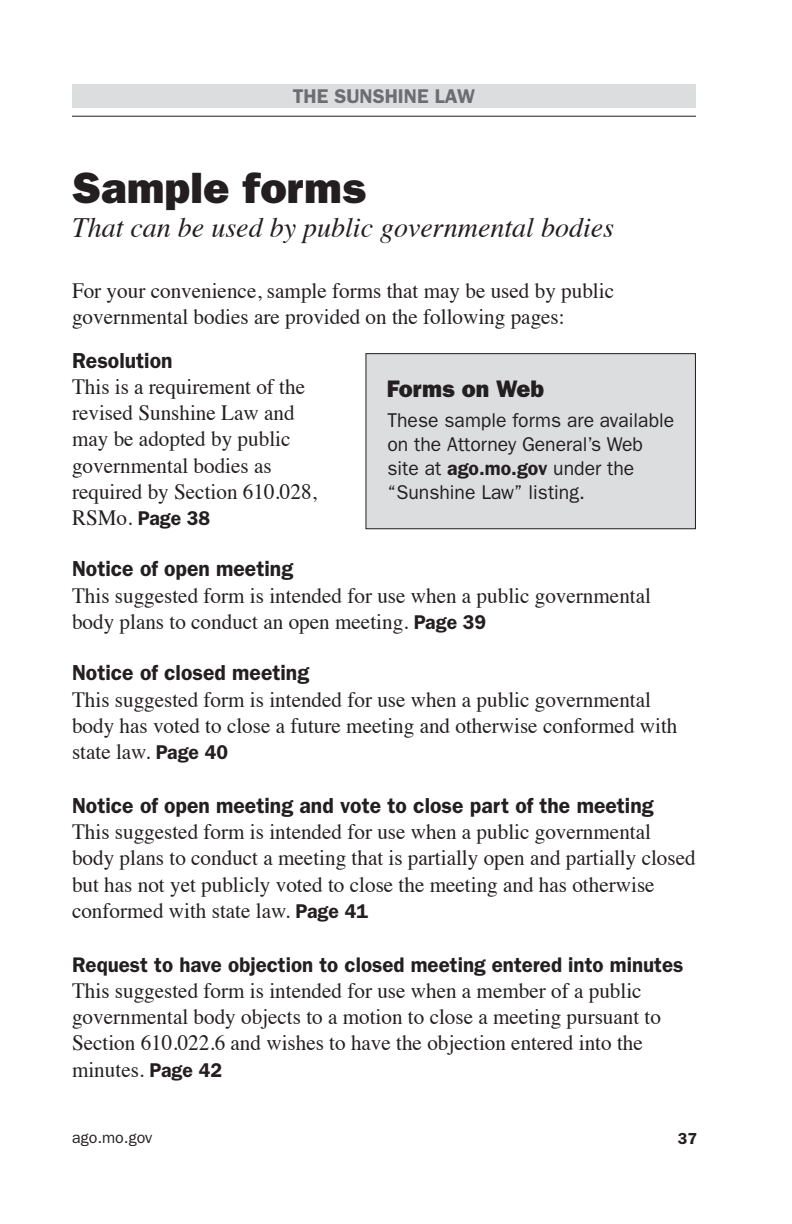
<style>
.page{position:relative;width:792px;height:1224px;background:#fff}
.page>*{position:absolute;margin:0;border:0;box-sizing:border-box;transform-origin:0 0}
.t1{font:800 44px "Franklin Gothic";color:#231f20}
.t2{font:italic 28px "Times";color:#231f20}
.t3{font:800 24px "Franklin Gothic";color:#231f20}
.t4{font:21.8px/26.2px "Times";color:#231f20}
.t5{font:600 21.8px "Franklin Gothic";color:#231f20}
.t6{font:600 21.2px "Franklin Gothic";color:#231f20}
.t7{font:20px/24px "Franklin Gothic";color:#231f20}
.t8{font:600 20px "Franklin Gothic";color:#6c6d70}
.t9{font:600 20px "Franklin Gothic";color:#231f20}
.t10{font:16px "Franklin Gothic";color:#231f20}
.t11{font:600 16px "Franklin Gothic";color:#231f20}
.s1{font-family:"Times";font-weight:400;font-size:21.8px}
.s2{font-family:"Franklin Gothic";font-weight:600;font-size:20px}
.s3{font-weight:600}
</style>
<div class="page">
<div style="left:72px;top:84px;width:624px;height:24px;background:#dcdddf"></div>
<hr style="left:72px;top:116px;width:624px;height:1px;background:#231f20">
<div style="left:366px;top:354px;width:329px;height:175px;background:#dcdddf"></div>
<div style="left:366px;top:353px;width:330px;height:176px;border:1px solid #231f20"></div>
<p class="t8" style="left:293px;top:85px;width:184px">THE SUNSHINE LAW</p>
<h1 class="t1" style="left:72px;top:162px;width:295px">Sample forms</h1>
<p class="t2" style="left:72px;top:203px;width:544px">That can be used by public governmental bodies</p>
<p class="t4" style="left:72px;top:275px;width:544px">For your convenience, sample forms that may be used by public governmental bodies are provided on the following pages:</p>
<p class="t5" style="left:72px;top:348px;width:102px">Resolution</p>
<p class="t4" style="left:72px;top:372px;width:246px">This is a requirement of the revised Sunshine Law and may be adopted by public governmental bodies as required by Section 610.028,</p>
<p class="t9" style="left:72px;top:506px;width:140px"><span class="s1">RSMo.</span> Page 38</p>
<p class="t5" style="left:72px;top:556px;width:223px">Notice of open meeting</p>
<p class="t4" style="left:72px;top:580px;width:581px">This suggested form is intended for use when a public governmental body plans to conduct an open meeting. <span class="s2">Page 39</span></p>
<p class="t5" style="left:72px;top:660px;width:239px">Notice of closed meeting</p>
<p class="t4" style="left:72px;top:684px;width:607px">This suggested form is intended for use when a public governmental body has voted to close a future meeting and otherwise conformed with state law. <span class="s2">Page 40</span></p>
<p class="t5" style="left:72px;top:793px;width:583px">Notice of open meeting and vote to close part of the meeting</p>
<p class="t4" style="left:72px;top:817px;width:625px">This suggested form is intended for use when a public governmental body plans to conduct a meeting that is partially open and partially closed but has not yet publicly voted to close the meeting and has otherwise conformed with state law. <span class="s2">Page 41</span></p>
<p class="t6" style="left:72px;top:952px;width:613px">Request to have objection to closed meeting entered into minutes</p>
<p class="t4" style="left:72px;top:976px;width:591px">This suggested form is intended for use when a member of a public governmental body objects to a motion to close a meeting pursuant to Section 610.022.6 and wishes to have the objection entered into the minutes. <span class="s2">Page 42</span></p>
<p class="t3" style="left:387px;top:375px;width:159px">Forms on Web</p>
<p class="t7" style="left:387px;top:408px;width:288px">These sample forms are available on the Attorney General’s Web site at <span class="s3">ago.mo.gov</span> under the “Sunshine Law” listing.</p>
<p class="t10" style="left:72px;top:1129px;width:82px">ago.mo.gov</p>
<p class="t11" style="left:678px;top:1129px;width:21px">37</p>
</div>
